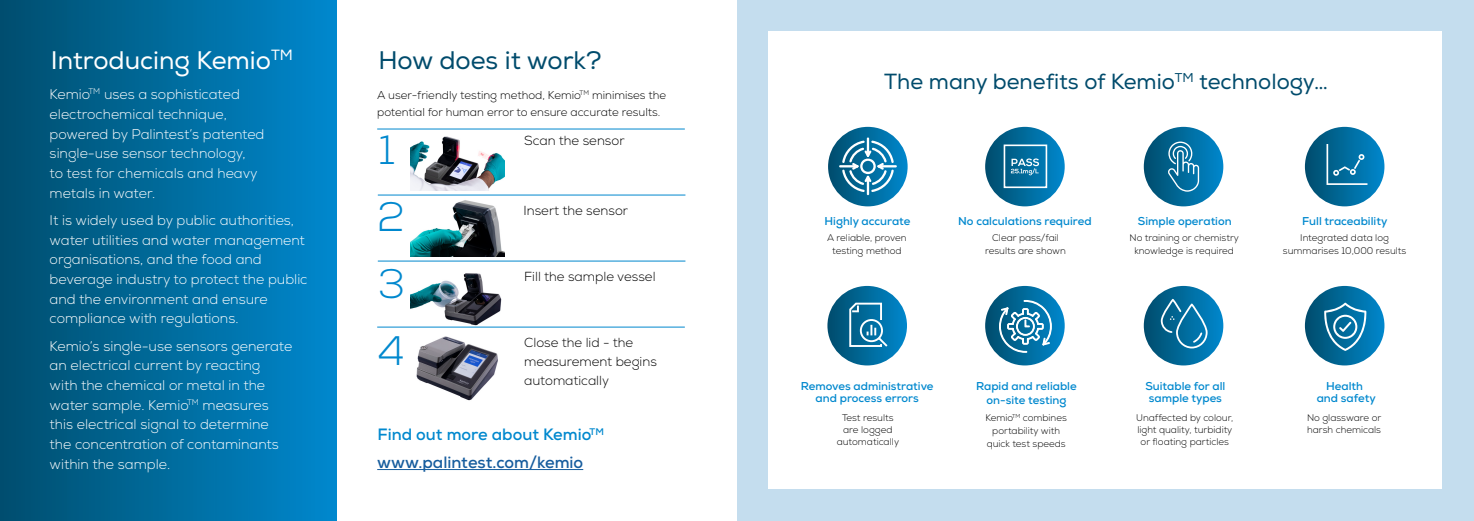
<style>
.page{position:relative;width:1474px;height:521px;background:#fff}
.page>*{position:absolute;margin:0;border:0;box-sizing:border-box;transform-origin:0 0}
.t1{font:300 41.12px "Nexa";color:#0088ce}
.t2{font:25.38px "Nexa";color:#fff}
.t3{font:25.38px "Nexa";color:#004b6c}
.t4{font:21.88px "Nexa";color:#004b6c}
.t5{font:700 16.45px "Nexa";color:#0088ce}
.t6{font:700 16.45px "Nexa";color:#175d9e}
.t7{font:300 14px/19.7px "Nexa";color:#fff}
.t8{font:300 13.12px/19.2px "Nexa";color:#000001}
.t9{font:700 11.38px/12.2px "Nexa";color:#0088ce;text-align:center}
.t10{font:300 11.38px/17.5px "Nexa";color:#000001}
.t11{font:300 9.62px/12.2px "Nexa";color:#000001;text-align:center}
</style>
<div class="page">
<div style="left:737px;top:0;width:736px;height:521px;background:#c4ddee"></div>
<div style="left:0;top:0;width:336px;height:521px;background:linear-gradient(to right,#004e6d,#0088cd)"></div>
<div style="left:768px;top:32px;width:673px;height:457px;background:#fff"></div>
<img style="left:410px;top:136px;width:94px;height:54px">
<img style="left:410px;top:200px;width:94px;height:56px">
<img style="left:410px;top:273px;width:94px;height:54px">
<img style="left:416px;top:336px;width:82px;height:65px">
<hr style="left:377px;top:129px;width:308px;height:1px;background:#0088ce">
<hr style="left:378px;top:195px;width:307px;height:1px;background:#0088ce">
<hr style="left:378px;top:261px;width:307px;height:1px;background:#0088ce">
<hr style="left:377px;top:327px;width:308px;height:1px;background:#0088ce">
<div style="left:1304px;top:286px;width:80px;height:79px;background:linear-gradient(to right,#0e5572,#0083c7);border-radius:40px"></div>
<svg style="left:1322px;top:303px;width:46px;height:48px;background:#3388af"></svg>
<svg style="left:1143px;top:286px;width:80px;height:79px;background:#066d9d"></svg>
<div style="left:985px;top:286px;width:79px;height:79px;background:linear-gradient(to right,#044f6d,#0086ca);border-radius:40px"></div>
<svg style="left:998px;top:300px;width:54px;height:53px"></svg>
<div style="left:1304px;top:127px;width:80px;height:79px;background:linear-gradient(to right,#0c5471,#0083c7);border-radius:40px"></div>
<svg style="left:1326px;top:144px;width:41px;height:41px;background:#2380ab"></svg>
<svg style="left:985px;top:127px;width:79px;height:79px;background:#026b9b"></svg>
<svg style="left:1010px;top:158px;width:29px;height:17px"></svg>
<div style="left:1003px;top:144px;width:44px;height:44px;border:2px solid #fff"></div>
<div style="left:828px;top:127px;width:79px;height:79px;background:linear-gradient(to right,#024e6d,#0087cb);border-radius:40px"></div>
<hr style="left:866px;top:137px;width:3px;height:20px;background:#fff">
<svg style="left:839px;top:141px;width:57px;height:51px"></svg>
<hr style="left:866px;top:176px;width:3px;height:19px;background:#fff">
<div style="left:827px;top:286px;width:80px;height:79px;background:linear-gradient(to right,#05506e,#0086ca);border-radius:40px"></div>
<svg style="left:1143px;top:127px;width:80px;height:79px;background:#056c9d"></svg>
<svg style="left:1167px;top:142px;width:32px;height:50px;background:#3488af"></svg>
<svg style="left:848px;top:302px;width:41px;height:47px;background:#3a8db3"></svg>
<svg style="left:1159px;top:300px;width:49px;height:49px;background:#227ea8"></svg>
<hr style="left:377px;top:469px;width:206px;height:1px;background:#175d9e">
<p class="t2" style="left:51px;top:45px;width:243px">Introducing Kemio<sup>TM</sup></p>
<p class="t7" style="left:50px;top:85px;width:216px">Kemio<sup>TM</sup> uses a sophisticated electrochemical technique, powered by Palintest’s patented single-use sensor technology,<br>to test for chemicals and heavy metals in water.</p>
<p class="t7" style="left:50px;top:211px;width:259px">It is widely used by public authorities, water utilities and water management organisations, and the food and beverage industry to protect the public and the environment and ensure compliance with regulations.</p>
<p class="t7" style="left:50px;top:336px;width:244px">Kemio’s single-use sensors generate an electrical current by reacting<br>with the chemical or metal in the water sample. Kemio<sup>TM</sup> measures this electrical signal to determine the concentration of contaminants within the sample.</p>
<p class="t3" style="left:378px;top:45px;width:225px">How does it work?</p>
<p class="t10" style="left:377px;top:86px;width:290px">A user-friendly testing method, Kemio<sup>TM</sup> minimises the potential for human error to ensure accurate results.</p>
<p class="t1" style="left:378px;top:126px;width:18px">1</p>
<p class="t8" style="left:524px;top:131px;width:102px">Scan the sensor</p>
<p class="t1" style="left:377px;top:192px;width:29px">2</p>
<p class="t8" style="left:523px;top:201px;width:106px">Insert the sensor</p>
<p class="t1" style="left:378px;top:260px;width:29px">3</p>
<p class="t8" style="left:524px;top:267px;width:133px">Fill the sample vessel</p>
<p class="t1" style="left:378px;top:327px;width:28px">4</p>
<p class="t8" style="left:524px;top:333px;width:134px">Close the lid - the measurement begins automatically</p>
<p class="t5" style="left:377px;top:424px;width:228px">Find out more about Kemio<sup>TM</sup></p>
<p class="t6" style="left:377px;top:452px;width:207px">www.palintest.com/kemio</p>
<p class="t4" style="left:884px;top:69px;width:445px">The many benefits of Kemio<sup>TM</sup> technology…</p>
<p class="t9" style="left:824px;top:215px;width:87px">Highly accurate</p>
<p class="t9" style="left:958px;top:215px;width:135px">No calculations required</p>
<p class="t9" style="left:1137px;top:215px;width:95px">Simple operation</p>
<p class="t11" style="left:827px;top:232px;width:81px">A reliable, proven testing method</p>
<p class="t11" style="left:985px;top:232px;width:82px">Clear pass/fail results are shown</p>
<p class="t11" style="left:1129px;top:232px;width:111px">No training or chemistry knowledge is required</p>
<p class="t9" style="left:1302px;top:215px;width:87px">Full traceability</p>
<p class="t11" style="left:1282px;top:232px;width:125px;line-height:13.1px">Integrated data log summarises 10,000 results</p>
<p class="t9" style="left:801px;top:380px;width:134px">Removes administrative and process errors</p>
<p class="t11" style="left:836px;top:412px;width:64px">Test results are logged automatically</p>
<p class="t9" style="left:976px;top:379px;width:102px;line-height:14px">Rapid and reliable on-site testing</p>
<p class="t9" style="left:1145px;top:380px;width:81px;text-align:left">Suitable for all sample types</p>
<p class="t9" style="left:1316px;top:380px;width:61px">Health and safety</p>
<p class="t11" style="left:985px;top:411px;width:83px;line-height:13.1px">Kemio<sup>TM</sup> combines portability with quick test speeds</p>
<p class="t11" style="left:1136px;top:412px;width:99px">Unaffected by colour, light quality, turbidity or floating particles</p>
<p class="t11" style="left:1306px;top:412px;width:76px;text-align:left">No glassware or harsh chemicals</p>
</div>
